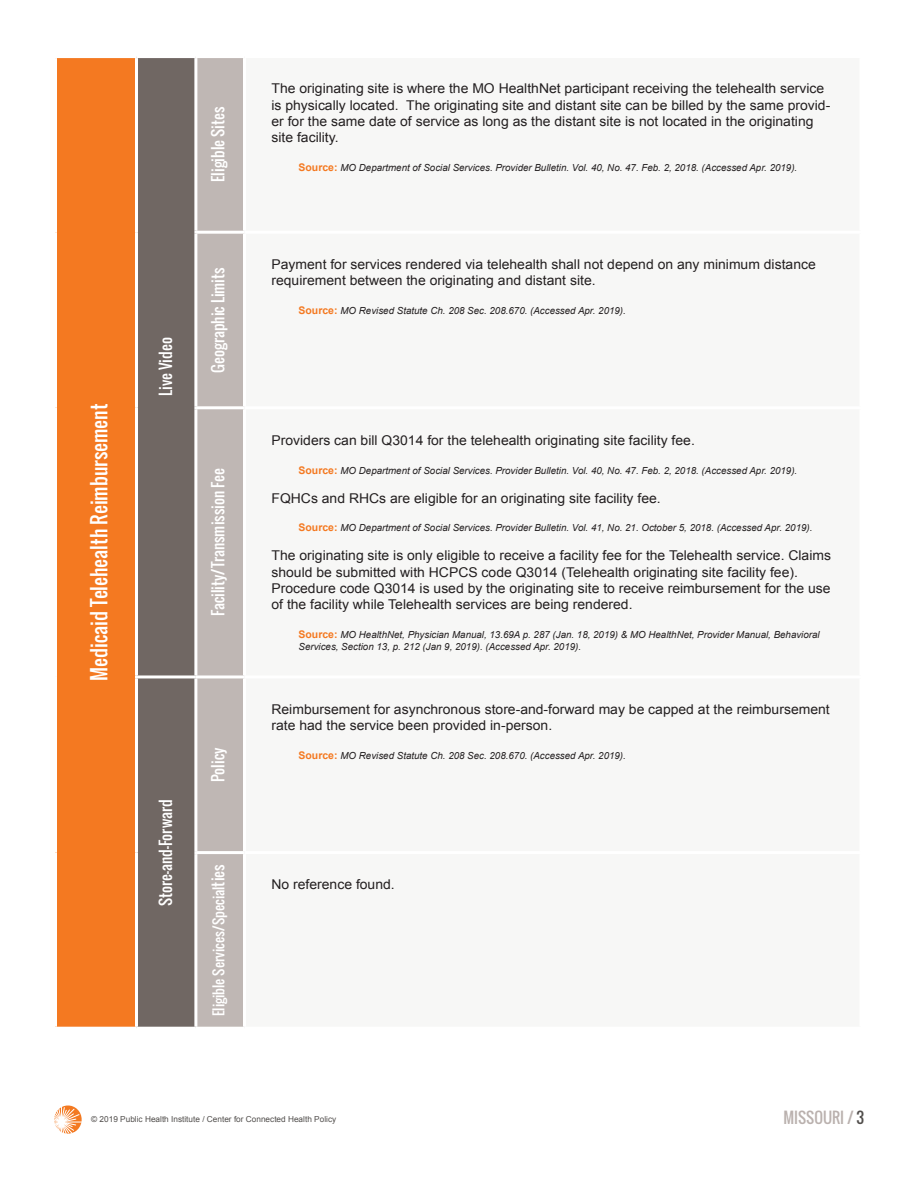
<style>
.page{position:relative;width:918px;height:1188px;background:#fff}
.page>*{position:absolute;margin:0;border:0;box-sizing:border-box;transform-origin:0 0}
.t1{font:19.5px "Oswald";color:#fff}
.t2{font:15px "Oswald";color:#fff}
.t3{font:15px "Oswald";color:#bab1ae}
.t4{font:13.5px/16.2px "Arial";color:#231f20}
.t5{font:13.5px "Oswald";color:#fff}
.t6{font:italic 9.75px/12px "Arial";color:#231f20}
.t7{font:8.25px "Arial";color:#514e4c}
.s1{font-weight:700;font-style:normal;font-size:10.5px;color:#f47921}
.s2{font-size:15px}
.s3{color:#514e4c}
</style>
<div class="page">
<svg style="left:54px;top:1105px;width:28px;height:29px"></svg>
<div style="left:56px;top:57px;width:80px;height:971px;background:#f47921"></div>
<div style="left:138px;top:58px;width:56px;height:969px;background:#706763"></div>
<div style="left:197px;top:58px;width:46px;height:969px;background:#bfb7b4"></div>
<hr style="left:54px;top:55px;width:82px;height:3px;background:#fff">
<hr style="left:54px;top:58px;width:3px;height:174px;background:#fff">
<hr style="left:135px;top:58px;width:3px;height:174px;background:#fff">
<hr style="left:54px;top:232px;width:3px;height:176px;background:#fff">
<hr style="left:135px;top:232px;width:3px;height:176px;background:#fff">
<hr style="left:194px;top:231px;width:51px;height:3px;background:#fff">
<hr style="left:54px;top:408px;width:3px;height:269px;background:#fff">
<hr style="left:135px;top:408px;width:3px;height:267px;background:#fff">
<hr style="left:194px;top:406px;width:51px;height:3px;background:#fff">
<hr style="left:54px;top:677px;width:3px;height:176px;background:#fff">
<hr style="left:135px;top:675px;width:61px;height:3px;background:#fff">
<hr style="left:135px;top:678px;width:3px;height:175px;background:#fff">
<hr style="left:196px;top:675px;width:49px;height:3px;background:#fff">
<hr style="left:54px;top:853px;width:3px;height:174px;background:#fff">
<hr style="left:135px;top:853px;width:3px;height:174px;background:#fff">
<hr style="left:194px;top:851px;width:51px;height:3px;background:#fff">
<hr style="left:54px;top:1027px;width:82px;height:3px;background:#fff">
<h1 class="t1" style="left:85px;top:681px;width:279px;rotate:-90deg">Medicaid Telehealth Reimbursement</h1>
<p class="t2" style="left:154px;top:396px;width:60px;rotate:-90deg">Live Video</p>
<p class="t2" style="left:154px;top:906px;width:108px;rotate:-90deg">Store-and-Forward</p>
<p class="t2" style="left:207px;top:182px;width:77px;rotate:-90deg">Eligible Sites</p>
<p class="t4" style="left:272px;top:81px;width:560px">The originating site is where the MO HealthNet participant receiving the telehealth service is physically located. The originating site and distant site can be billed by the same provid&shy;er for the same date of service as long as the distant site is not located in the originating site facility.</p>
<p class="t6" style="left:298px;top:162px;width:500px"><span class="s1">Source:</span> MO Department of Social Services. Provider Bulletin. Vol. 40, No. 47. Feb. 2, 2018. (Accessed Apr. 2019).</p>
<p class="t2" style="left:207px;top:373px;width:107px;rotate:-90deg">Geographic Limits</p>
<p class="t4" style="left:272px;top:256px;width:546px">Payment for services rendered via telehealth shall not depend on any minimum distance requirement between the originating and distant site.</p>
<p class="t6" style="left:298px;top:305px;width:329px"><span class="s1">Source:</span> MO Revised Statute Ch. 208 Sec. 208.670. (Accessed Apr. 2019).</p>
<p class="t2" style="left:207px;top:616px;width:149px;rotate:-90deg">Facility/Transmission Fee</p>
<p class="t2" style="left:207px;top:782px;width:36px;rotate:-90deg">Policy</p>
<p class="t5" style="left:209px;top:1016px;width:153px;rotate:-90deg">Eligible Services/Special<span class="s2">ties</span></p>
<p class="t4" style="left:272px;top:432px;width:425px">Providers can bill Q3014 for the telehealth originating site facility fee.</p>
<p class="t6" style="left:298px;top:464px;width:500px"><span class="s1">Source:</span> MO Department of Social Services. Provider Bulletin. Vol. 40, No. 47. Feb. 2, 2018. (Accessed Apr. 2019).</p>
<p class="t4" style="left:272px;top:490px;width:391px">FQHCs and RHCs are eligible for an originating site facility fee.</p>
<p class="t6" style="left:298px;top:522px;width:516px"><span class="s1">Source:</span> MO Department of Social Services. Provider Bulletin. Vol. 41, No. 21. October 5, 2018. (Accessed Apr. 2019).</p>
<p class="t4" style="left:272px;top:548px;width:561px">The originating site is only eligible to receive a facility fee for the Telehealth service. Claims should be submitted with HCPCS code Q3014 (Telehealth originating site facility fee).<br>Procedure code Q3014 is used by the originating site to receive reimbursement for the use of the facility while Telehealth services are being rendered.</p>
<p class="t6" style="left:298px;top:629px;width:523px"><span class="s1">Source:</span> MO HealthNet, Physician Manual, 13.69A p. 287 (Jan. 18, 2019) &amp; MO HealthNet, Provider Manual, Behavioral<br>Services, Section 13, p. 212 (Jan 9, 2019). (Accessed Apr. 2019).</p>
<p class="t4" style="left:272px;top:701px;width:560px">Reimbursement for asynchronous store-and-forward may be capped at the reimbursement rate had the service been provided in-person.</p>
<p class="t6" style="left:298px;top:750px;width:329px"><span class="s1">Source:</span> MO Revised Statute Ch. 208 Sec. 208.670. (Accessed Apr. 2019).</p>
<p class="t4" style="left:272px;top:877px;width:125px">No reference found.</p>
<p class="t7" style="left:91px;top:1113px;width:246px">© 2019 Public Health Institute / Center for Connected Health Policy</p>
<p class="t3" style="left:783px;top:1106px;width:82px">MISSOURI / <span class="s3">3</span></p>
</div>
